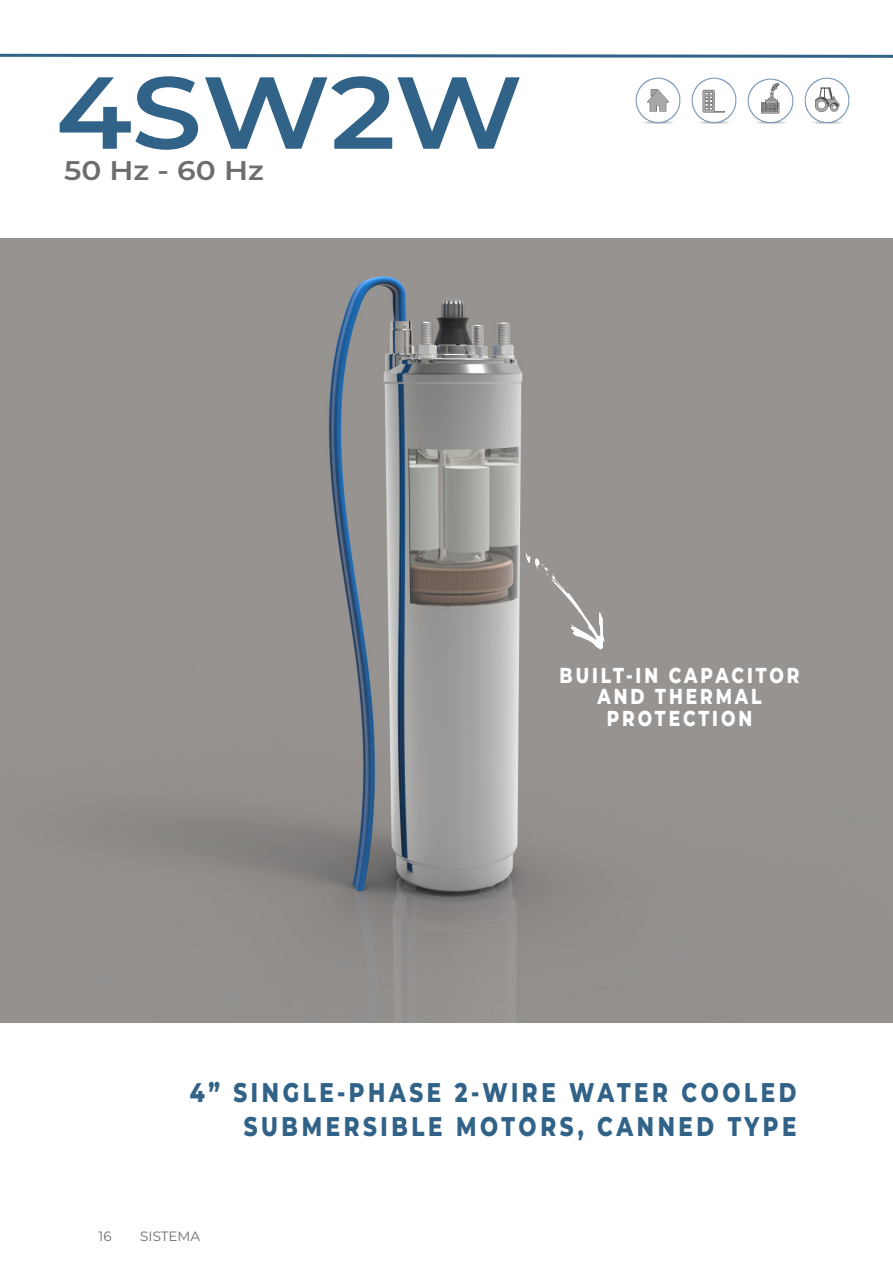
<style>
.page{position:relative;width:893px;height:1263px;background:#fff}
.page>*{position:absolute;margin:0;border:0;box-sizing:border-box;transform-origin:0 0}
.t1{font:600 102px "Montserrat";letter-spacing:-.005em;color:#316287;scale:1.1 1}
.t2{font:800 27px "Montserrat";letter-spacing:.17em;color:#316287;scale:.79 1}
.t3{font:600 27px "Montserrat";color:#6c6d70;scale:1.1 1}
.t4{font:800 21.6px "Montserrat";letter-spacing:.17em;color:#fff;scale:.79 1}
.t5{font:13.5px "Montserrat";color:#6c6d70}
</style>
<div class="page">
<svg style="left:0;top:53px;width:893px;height:5px"></svg>
<img style="left:0;top:238px;width:893px;height:784px">
<svg style="left:526px;top:553px;width:78px;height:97px;background:#9f9b98"></svg>
<img style="left:635px;top:78px;width:45px;height:45px">
<img style="left:692px;top:78px;width:45px;height:45px">
<img style="left:748px;top:78px;width:45px;height:46px">
<img style="left:804px;top:78px;width:45px;height:45px">
<p class="t1" style="left:56px;top:40px;width:426px">4SW2W</p>
<p class="t3" style="left:64px;top:151px;width:183px">50 Hz - 60 Hz</p>
<p class="t4" style="left:560px;top:659px;width:305px">BUILT-IN CAPACITOR</p>
<p class="t4" style="left:597px;top:681px;width:210px">AND THERMAL</p>
<p class="t4" style="left:607px;top:702px;width:185px">PROTECTION</p>
<p class="t2" style="left:190px;top:1072px;width:769px">4” SINGLE-PHASE 2-WIRE WATER COOLED</p>
<p class="t2" style="left:244px;top:1106px;width:701px">SUBMERSIBLE MOTORS, CANNED TYPE</p>
<p class="t5" style="left:99px;top:1227px;width:15px">16</p>
<p class="t5" style="left:140px;top:1227px;width:61px">SISTEMA</p>
</div>
